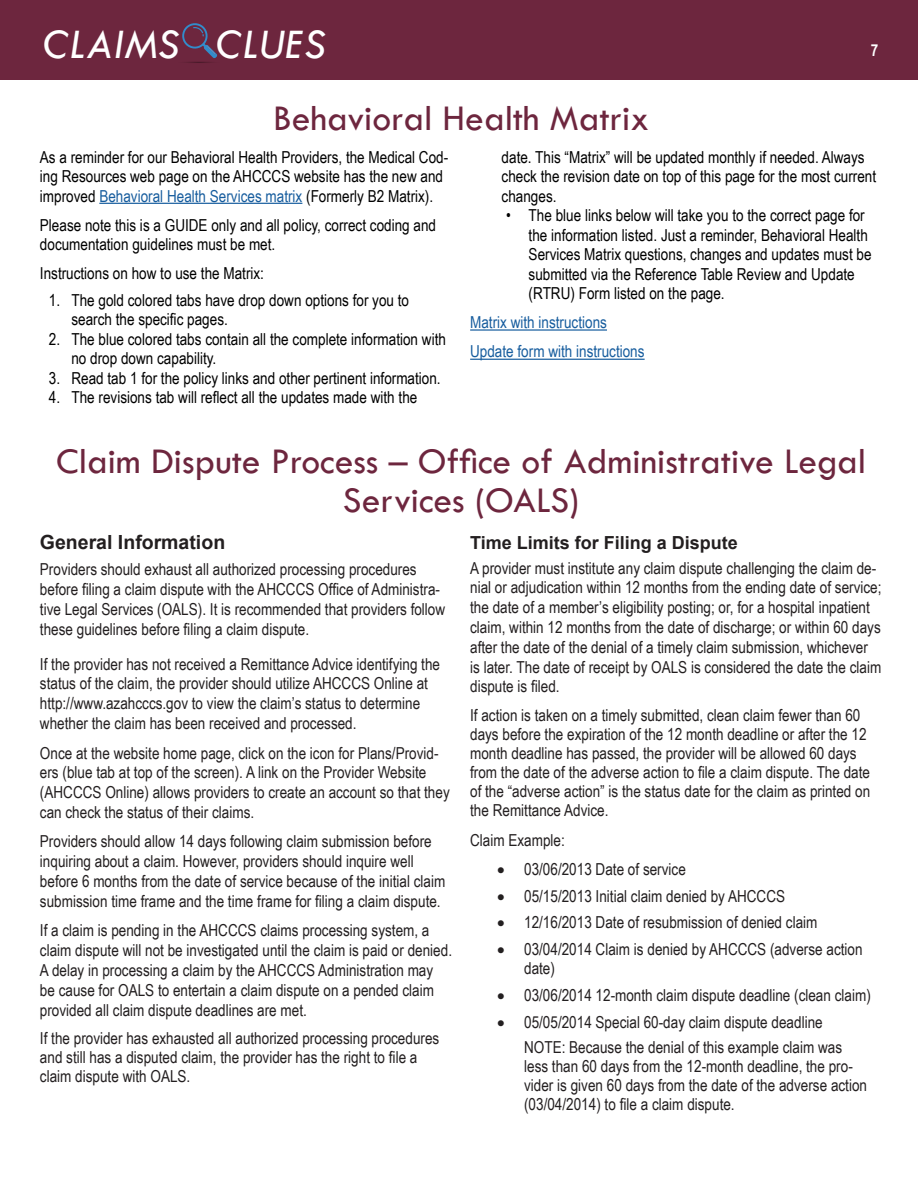
<style>
.page{position:relative;width:918px;height:1188px;background:#fff}
.page>*{position:absolute;margin:0;border:0;box-sizing:border-box;transform-origin:0 0}
.t1{font:italic 43.65px "Tw Cen";color:#fff}
.Main_red_headline{font:37.5px/39px "Tw Cen";color:#6d263e;text-align:center}
.Default_wrd_1{font:700 19.5px "Arial";color:#231f20}
.Default_wrd_1-2{font:700 18px "Arial";color:#231f20}
.Default_wrd_1-3{font:16.5px/19.8px "Arial Narrow";color:#231f20}
.Normal_wrd_1{font:16.5px/19px "Arial Narrow";color:#231f20}
.List_Paragraph_wrd_1{font:16.5px/19.5px "Arial Narrow";color:#000}
.Normal_wrd_1-2{font:16.5px/19.5px "Arial Narrow";color:#000}
.Normal_wrd_1-3{font:16.5px "Arial Narrow";color:#175d9e}
.t2{font:700 16.5px "Arial Narrow";color:#fff}
.s1{color:#175d9e}
</style>
<div class="page">
<div style="left:0;top:0;width:918px;height:79px;background:#6d263e"></div>
<svg style="left:182px;top:23px;width:35px;height:40px"></svg>
<hr style="left:99px;top:203px;width:203px;height:1px;background:#175d9e">
<hr style="left:470px;top:329px;width:137px;height:2px;background:#175d9e">
<hr style="left:470px;top:359px;width:175px;height:1px;background:#175d9e">
<h1 class="t1" style="left:43px;top:18px;width:285px">CLAIMS CLUES</h1>
<p class="t2" style="left:871px;top:38px;width:9px">7</p>
<p class="Main_red_headline" style="left:273px;top:98px;width:377px">Behavioral Health Matrix</p>
<p class="Normal_wrd_1-2" style="left:40px;top:146px;width:410px">As a reminder for our Behavioral Health Providers, the Medical Cod&shy;ing Resources web page on the AHCCCS website has the new and improved <span class="s1">Behavioral Health Services matrix</span> (Formerly B2 Matrix).</p>
<p class="Normal_wrd_1-2" style="left:40px;top:215px;width:398px">Please note this is a GUIDE only and all policy, correct coding and documentation guidelines must be met.</p>
<p class="Normal_wrd_1-2" style="left:40px;top:263px;width:226px">Instructions on how to use the Matrix:</p>
<p class="List_Paragraph_wrd_1" style="left:71px;top:290px;width:339px;text-indent:-22px">1. The gold colored tabs have drop down options for you to search the specific pages.</p>
<p class="List_Paragraph_wrd_1" style="left:71px;top:329px;width:376px;text-indent:-22px">2. The blue colored tabs contain all the complete information with no drop down capability.</p>
<p class="List_Paragraph_wrd_1" style="left:49px;top:368px;width:393px">3. Read tab 1 for the policy links and other pertinent information.</p>
<p class="List_Paragraph_wrd_1" style="left:49px;top:387px;width:370px">4. The revisions tab will reflect all the updates made with the</p>
<p class="List_Paragraph_wrd_1" style="left:502px;top:146px;width:376px">date. This “Matrix” will be updated monthly if needed. Always check the revision date on top of this page for the most current changes.</p>
<p class="List_Paragraph_wrd_1" style="left:529px;top:205px;width:344px;text-indent:-22px">• The blue links below will take you to the correct page for the information listed. Just a reminder, Behavioral Health Services Matrix questions, changes and updates must be submitted via the Reference Table Review and Update (RTRU) Form listed on the page.</p>
<p class="Normal_wrd_1-3" style="left:470px;top:310px;width:138px">Matrix with instructions</p>
<p class="Normal_wrd_1-3" style="left:470px;top:340px;width:176px">Update form with instructions</p>
<p class="Main_red_headline" style="left:56px;top:441px;width:811px">Claim Dispute Process – Office of Administrative Legal<br>Services (OALS)</p>
<p class="Default_wrd_1" style="left:40px;top:528px;width:187px">General Information</p>
<p class="Default_wrd_1-3" style="left:40px;top:559px;width:407px">Providers should exhaust all authorized processing procedures before filing a claim dispute with the AHCCCS Office of Administra&shy;tive Legal Services (OALS). It is recommended that providers follow these guidelines before filing a claim dispute.</p>
<p class="Default_wrd_1-3" style="left:40px;top:653px;width:402px">If the provider has not received a Remittance Advice identifying the status of the claim, the provider should utilize AHCCCS Online at http://www.azahcccs.gov to view the claim’s status to determine whether the claim has been received and processed.</p>
<p class="Default_wrd_1-3" style="left:40px;top:742px;width:411px">Once at the website home page, click on the icon for Plans/Provid&shy;ers (blue tab at top of the screen). A link on the Provider Website (AHCCCS Online) allows providers to create an account so that they can check the status of their claims.</p>
<p class="Default_wrd_1-3" style="left:40px;top:831px;width:407px">Providers should allow 14 days following claim submission before inquiring about a claim. However, providers should inquire well before 6 months from the date of service because of the initial claim submission time frame and the time frame for filing a claim dispute.</p>
<p class="Default_wrd_1-3" style="left:40px;top:920px;width:414px">If a claim is pending in the AHCCCS claims processing system, a claim dispute will not be investigated until the claim is paid or denied.<br>A delay in processing a claim by the AHCCCS Administration may be cause for OALS to entertain a claim dispute on a pended claim provided all claim dispute deadlines are met.</p>
<p class="Normal_wrd_1" style="left:40px;top:1028px;width:401px">If the provider has exhausted all authorized processing procedures and still has a disputed claim, the provider has the right to file a claim dispute with OALS.</p>
<p class="Default_wrd_1-2" style="left:470px;top:530px;width:269px">Time Limits for Filing a Dispute</p>
<p class="Default_wrd_1-3" style="left:470px;top:557px;width:413px">A provider must institute any claim dispute challenging the claim de&shy;nial or adjudication within 12 months from the ending date of service; the date of a member’s eligibility posting; or, for a hospital inpatient claim, within 12 months from the date of discharge; or within 60 days after the date of the denial of a timely claim submission, whichever is later. The date of receipt by OALS is considered the date the claim dispute is filed.</p>
<p class="Normal_wrd_1" style="left:470px;top:705px;width:402px">If action is taken on a timely submitted, clean claim fewer than 60 days before the expiration of the 12 month deadline or after the 12 month deadline has passed, the provider will be allowed 60 days from the date of the adverse action to file a claim dispute. The date of the “adverse action” is the status date for the claim as printed on the Remittance Advice.</p>
<p class="Default_wrd_1-3" style="left:470px;top:829px;width:96px">Claim Example:</p>
<p class="Default_wrd_1-3" style="left:497px;top:859px;width:190px">• 03/06/2013 Date of service</p>
<p class="Default_wrd_1-3" style="left:497px;top:885px;width:290px">• 05/15/2013 Initial claim denied by AHCCCS</p>
<p class="Default_wrd_1-3" style="left:497px;top:912px;width:322px">• 12/16/2013 Date of resubmission of denied claim</p>
<p class="Default_wrd_1-3" style="left:524px;top:938px;width:340px;text-indent:-27px">• 03/04/2014 Claim is denied by AHCCCS (adverse action date)</p>
<p class="Default_wrd_1-3" style="left:497px;top:985px;width:375px">• 03/06/2014 12-month claim dispute deadline (clean claim)</p>
<p class="Default_wrd_1-3" style="left:497px;top:1011px;width:327px">• 05/05/2014 Special 60-day claim dispute deadline</p>
<p class="Normal_wrd_1" style="left:524px;top:1037px;width:344px">NOTE: Because the denial of this example claim was less than 60 days from the 12-month deadline, the pro&shy;vider is given 60 days from the date of the adverse action (03/04/2014) to file a claim dispute.</p>
</div>
